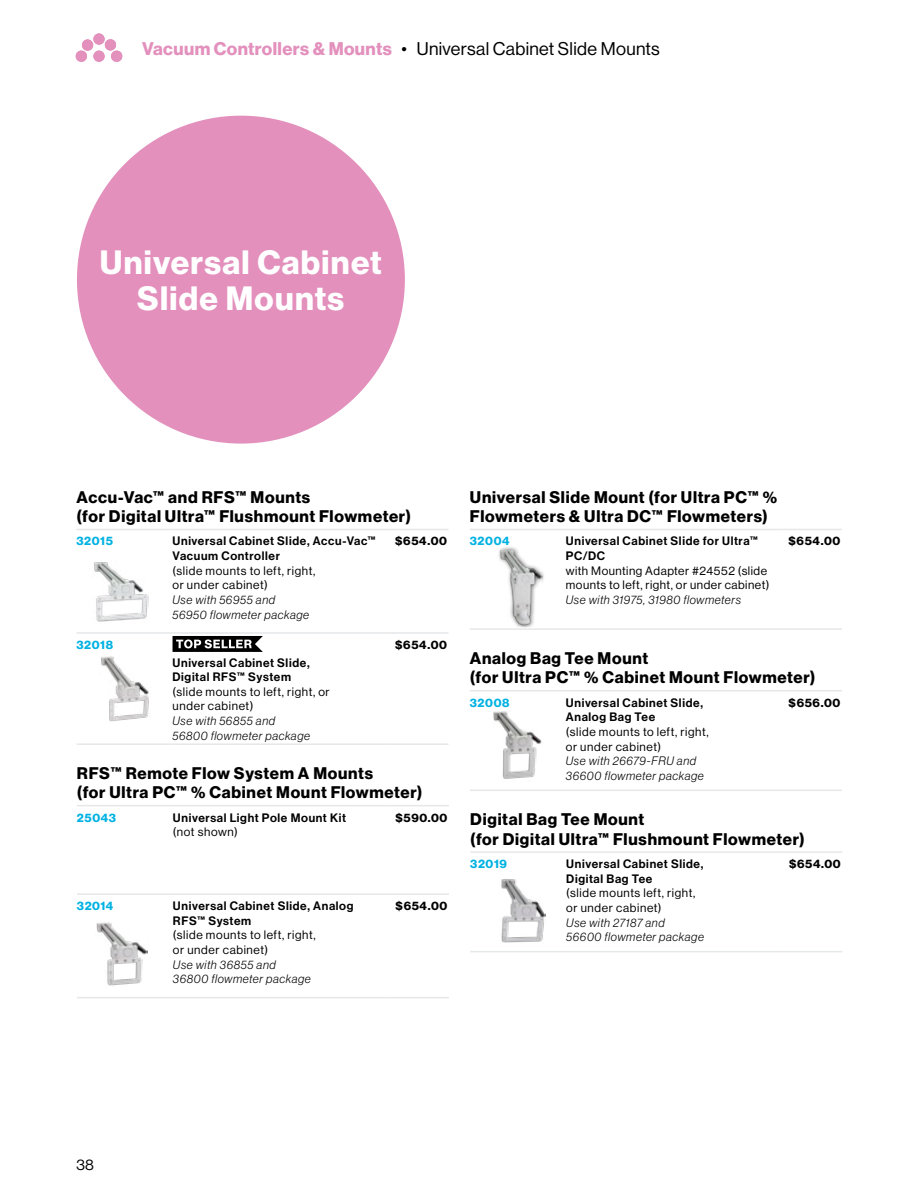
<style>
.page{position:relative;width:918px;height:1188px;background:#fff}
.page>*{position:absolute;margin:0;border:0;box-sizing:border-box;transform-origin:0 0}
.t1{font:33px/36px "N Haas Grotesk DS Pro 75 Bd";letter-spacing:.04em;color:#fff;text-align:center}
.t2{font:18px "N Haas Grotesk DS Pro 55 Rg";letter-spacing:.02em;color:#000}
.t3{font:16.5px/19.5px "N Haas Grotesk DS Pro 75 Bd";letter-spacing:.045em;color:#000}
.t4{font:15px "N Haas Grotesk DS Pro 55 Rg";color:#000}
.t5{font:12px/14.7px "N Haas Grotesk DS Pro 55 Rg";letter-spacing:.055em;color:#000}
.t6{font:12px/14.7px "N Haas Grotesk DS Pro 65 Md";letter-spacing:.055em;color:#000}
.t7{font:12px/14.7px "N Haas Grotesk DS Pro 46 Lt It";letter-spacing:.05em;color:#000}
.t8{font:12px "N Haas Grotesk DS Pro 75 Bd";color:#000}
.t9{font:12px "N Haas Grotesk DS Pro 75 Bd";color:#00b2e2}
.s1{font-family:"N Haas Grotesk DS Pro 75 Bd";color:#e390bd}
</style>
<div class="page">
<svg style="left:76px;top:40px;width:46px;height:22px"></svg>
<div style="left:76px;top:51px;width:11px;height:11px;background:#e390bd;border-radius:50%"></div>
<div style="left:105px;top:39px;width:11px;height:12px;background:#e390bd;border-radius:50%"></div>
<div style="left:111px;top:51px;width:11px;height:11px;background:#e390bd;border-radius:50%"></div>
<div style="left:82px;top:39px;width:11px;height:12px;background:#e390bd;border-radius:50%"></div>
<div style="left:93px;top:51px;width:12px;height:11px;background:#e390bd;border-radius:50%"></div>
<div style="left:93px;top:33px;width:12px;height:12px;background:#e390bd;border-radius:50%"></div>
<div style="left:77px;top:116px;width:328px;height:328px;background:#e390bd;border-radius:50%"></div>
<hr style="left:77px;top:529px;width:96px;height:1px;background:#e6e7e8">
<hr style="left:173px;top:529px;width:211px;height:1px;background:#e6e7e8">
<hr style="left:384px;top:529px;width:65px;height:1px;background:#e6e7e8">
<hr style="left:77px;top:632px;width:96px;height:2px;background:#e6e7e8">
<hr style="left:173px;top:632px;width:211px;height:2px;background:#e6e7e8">
<hr style="left:384px;top:632px;width:65px;height:2px;background:#e6e7e8">
<hr style="left:77px;top:743px;width:96px;height:2px;background:#e6e7e8">
<hr style="left:173px;top:743px;width:211px;height:2px;background:#e6e7e8">
<hr style="left:384px;top:743px;width:65px;height:2px;background:#e6e7e8">
<svg style="left:173px;top:636px;width:90px;height:16px"></svg>
<img style="left:92px;top:562px;width:57px;height:60px">
<img style="left:101px;top:656px;width:48px;height:65px">
<hr style="left:77px;top:805px;width:96px;height:1px;background:#e6e7e8">
<hr style="left:173px;top:805px;width:211px;height:1px;background:#e6e7e8">
<hr style="left:384px;top:805px;width:65px;height:1px;background:#e6e7e8">
<hr style="left:77px;top:893px;width:96px;height:2px;background:#e6e7e8">
<hr style="left:173px;top:893px;width:211px;height:2px;background:#e6e7e8">
<hr style="left:384px;top:893px;width:65px;height:2px;background:#e6e7e8">
<hr style="left:77px;top:997px;width:96px;height:1px;background:#e6e7e8">
<hr style="left:173px;top:997px;width:211px;height:1px;background:#e6e7e8">
<hr style="left:384px;top:997px;width:65px;height:1px;background:#e6e7e8">
<img style="left:96px;top:922px;width:51px;height:64px">
<hr style="left:470px;top:529px;width:96px;height:1px;background:#e6e7e8">
<hr style="left:566px;top:529px;width:211px;height:1px;background:#e6e7e8">
<hr style="left:777px;top:529px;width:65px;height:1px;background:#e6e7e8">
<hr style="left:470px;top:628px;width:96px;height:2px;background:#e6e7e8">
<hr style="left:566px;top:628px;width:211px;height:2px;background:#e6e7e8">
<hr style="left:777px;top:628px;width:65px;height:2px;background:#e6e7e8">
<div style="left:497px;top:546px;width:48px;height:82px;background:#000;opacity:.75"></div>
<img style="left:498px;top:548px;width:45px;height:78px">
<hr style="left:470px;top:690px;width:96px;height:1px;background:#e6e7e8">
<hr style="left:566px;top:690px;width:211px;height:1px;background:#e6e7e8">
<hr style="left:777px;top:690px;width:65px;height:1px;background:#e6e7e8">
<hr style="left:470px;top:790px;width:96px;height:1px;background:#e6e7e8">
<hr style="left:566px;top:790px;width:211px;height:1px;background:#e6e7e8">
<hr style="left:777px;top:790px;width:65px;height:1px;background:#e6e7e8">
<img style="left:493px;top:711px;width:49px;height:68px">
<hr style="left:470px;top:851px;width:96px;height:2px;background:#e6e7e8">
<hr style="left:566px;top:851px;width:212px;height:2px;background:#e6e7e8">
<hr style="left:778px;top:851px;width:64px;height:2px;background:#e6e7e8">
<hr style="left:470px;top:951px;width:96px;height:1px;background:#e6e7e8">
<hr style="left:566px;top:951px;width:212px;height:1px;background:#e6e7e8">
<hr style="left:778px;top:951px;width:64px;height:1px;background:#e6e7e8">
<img style="left:501px;top:879px;width:45px;height:64px">
<p class="t2" style="left:142px;top:38px;width:519px"><span class="s1">Vacuum Controllers &amp; Mounts</span> • Universal Cabinet Slide Mounts</p>
<h1 class="t1" style="left:100px;top:245px;width:284px">Universal Cabinet<br>Slide Mounts</h1>
<p class="t3" style="left:77px;top:487px;width:336px">Accu-Vac™ and RFS™ Mounts<br>(for Digital Ultra™ Flushmount Flowmeter)</p>
<p class="t9" style="left:77px;top:534px;width:38px">32015</p>
<p class="t6" style="left:173px;top:534px;width:205px">Universal Cabinet Slide, Accu-Vac™<br>Vacuum Controller</p>
<p class="t5" style="left:173px;top:563px;width:144px">(slide mounts to left, right, or under cabinet)</p>
<p class="t7" style="left:173px;top:592px;width:138px">Use with 56955 and<br>56950 flowmeter package</p>
<p class="t8" style="left:395px;top:534px;width:53px">$654.00</p>
<p class="t9" style="left:77px;top:638px;width:38px">32018</p>
<p class="t6" style="left:173px;top:655px;width:139px">Universal Cabinet Slide,<br>Digital RFS™ System</p>
<p class="t5" style="left:173px;top:684px;width:159px">(slide mounts to left, right, or under cabinet)</p>
<p class="t7" style="left:173px;top:714px;width:139px">Use with 56855 and<br>56800 flowmeter package</p>
<p class="t8" style="left:395px;top:638px;width:53px">$654.00</p>
<p class="t3" style="left:77px;top:763px;width:347px">RFS™ Remote Flow System A Mounts<br>(for Ultra PC™ % Cabinet Mount Flowmeter)</p>
<p class="t9" style="left:77px;top:810px;width:41px">25043</p>
<p class="t6" style="left:173px;top:810px;width:175px">Universal Light Pole Mount Kit</p>
<p class="t5" style="left:173px;top:825px;width:66px">(not shown)</p>
<p class="t8" style="left:395px;top:810px;width:53px">$590.00</p>
<p class="t9" style="left:77px;top:899px;width:38px">32014</p>
<p class="t6" style="left:173px;top:899px;width:182px">Universal Cabinet Slide, Analog<br>RFS™ System</p>
<p class="t5" style="left:173px;top:928px;width:144px">(slide mounts to left, right, or under cabinet)</p>
<p class="t7" style="left:173px;top:957px;width:139px">Use with 36855 and<br>36800 flowmeter package</p>
<p class="t8" style="left:396px;top:899px;width:53px">$654.00</p>
<p class="t3" style="left:470px;top:487px;width:309px">Universal Slide Mount (for Ultra PC™ %<br>Flowmeters &amp; Ultra DC™ Flowmeters)</p>
<p class="t9" style="left:470px;top:534px;width:41px">32004</p>
<p class="t6" style="left:566px;top:534px;width:193px">Universal Cabinet Slide for Ultra™<br>PC/DC</p>
<p class="t5" style="left:566px;top:563px;width:205px">with Mounting Adapter #24552 (slide mounts to left, right, or under cabinet)</p>
<p class="t7" style="left:566px;top:592px;width:177px">Use with 31975, 31980 flowmeters</p>
<p class="t8" style="left:789px;top:534px;width:53px">$654.00</p>
<p class="t3" style="left:470px;top:648px;width:347px">Analog Bag Tee Mount<br>(for Ultra PC™ % Cabinet Mount Flowmeter)</p>
<p class="t9" style="left:470px;top:696px;width:41px">32008</p>
<p class="t6" style="left:566px;top:695px;width:139px">Universal Cabinet Slide,<br>Analog Bag Tee</p>
<p class="t5" style="left:566px;top:725px;width:144px">(slide mounts to left, right, or under cabinet)</p>
<p class="t7" style="left:566px;top:754px;width:139px">Use with 26679-FRU and<br>36600 flowmeter package</p>
<p class="t8" style="left:789px;top:696px;width:53px">$656.00</p>
<p class="t3" style="left:470px;top:810px;width:336px">Digital Bag Tee Mount<br>(for Digital Ultra™ Flushmount Flowmeter)</p>
<p class="t9" style="left:470px;top:857px;width:38px">32019</p>
<p class="t6" style="left:566px;top:857px;width:139px">Universal Cabinet Slide,<br>Digital Bag Tee</p>
<p class="t5" style="left:566px;top:886px;width:131px">(slide mounts left, right, or under cabinet)</p>
<p class="t7" style="left:566px;top:915px;width:139px">Use with 27187 and<br>56600 flowmeter package</p>
<p class="t8" style="left:789px;top:857px;width:53px">$654.00</p>
<p class="t4" style="left:77px;top:1156px;width:19px">38</p>
</div>
